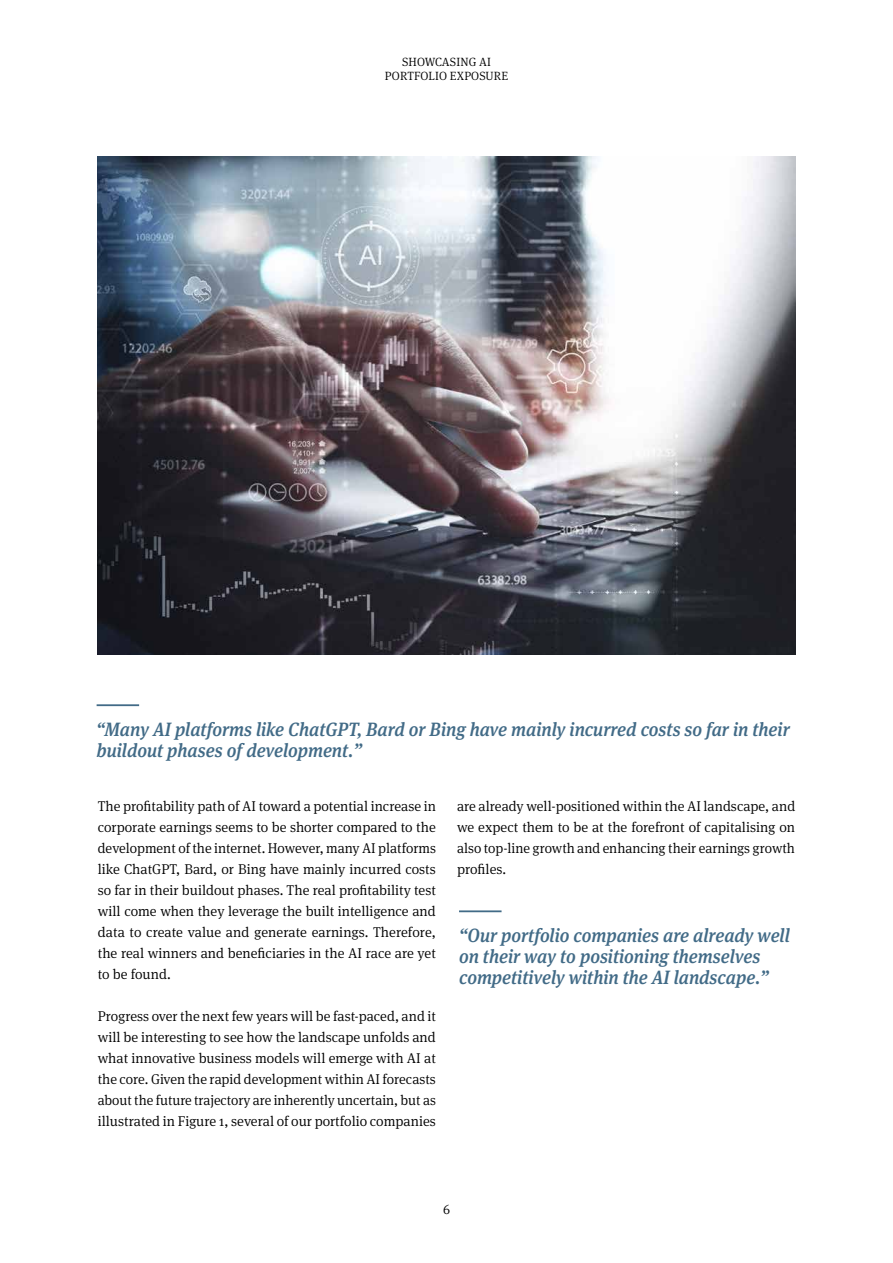
<style>
.page{position:relative;width:893px;height:1263px;background:#fff}
.page>*{position:absolute;margin:0;border:0;box-sizing:border-box;transform-origin:0 0}
.t1{font:italic 500 19.2px/21px "Meta Serif Pro";color:#426b87;scale:.93 1}
.t2{font:300 14.25px/21px "Meta Serif Pro";color:#000;text-align:justify}
.t3{font:300 13.5px "Meta Serif Pro";color:#000}
.t4{font:300 12px/14.4px "Meta Serif Pro";letter-spacing:.01em;color:#000;text-align:center}
</style>
<div class="page">
<img style="left:98px;top:157px;width:697px;height:498px">
<hr style="left:97px;top:704px;width:42px;height:2px;background:#426b87">
<hr style="left:459px;top:910px;width:43px;height:2px;background:#426b87">
<p class="t4" style="left:385px;top:54px;width:125px">SHOWCASING AI<br>PORTFOLIO EXPOSURE</p>
<h1 class="t1" style="left:97px;top:717px;width:747px">“Many AI platforms like ChatGPT, Bard or Bing have mainly incurred costs so far in their buildout phases of development.”</h1>
<p class="t2" style="left:98px;top:795px;width:340px">The profitability path of AI toward a potential increase in corporate earnings seems to be shorter compared to the development of the internet. However, many AI platforms like ChatGPT, Bard, or Bing have mainly incurred costs so far in their buildout phases. The real profitability test will come when they leverage the built intelligence and data to create value and generate earnings. Therefore, the real winners and beneficiaries in the AI race are yet to be found.</p>
<p class="t2" style="left:98px;top:1005px;width:340px">Progress over the next few years will be fast-paced, and it will be interesting to see how the landscape unfolds and what innovative business models will emerge with AI at the core. Given the rapid development within AI forecasts about the future trajectory are inherently uncertain, but as illustrated in Figure 1, several of our portfolio companies</p>
<p class="t2" style="left:457px;top:795px;width:340px">are already well-positioned within the AI landscape, and we expect them to be at the forefront of capitalising on also top-line growth and enhancing their earnings growth profiles.</p>
<h1 class="t1" style="left:459px;top:923px;width:357px">“Our portfolio companies are already well on their way to positioning themselves competitively within the AI landscape.”</h1>
<p class="t3" style="left:443px;top:1199px;width:8px">6</p>
</div>
